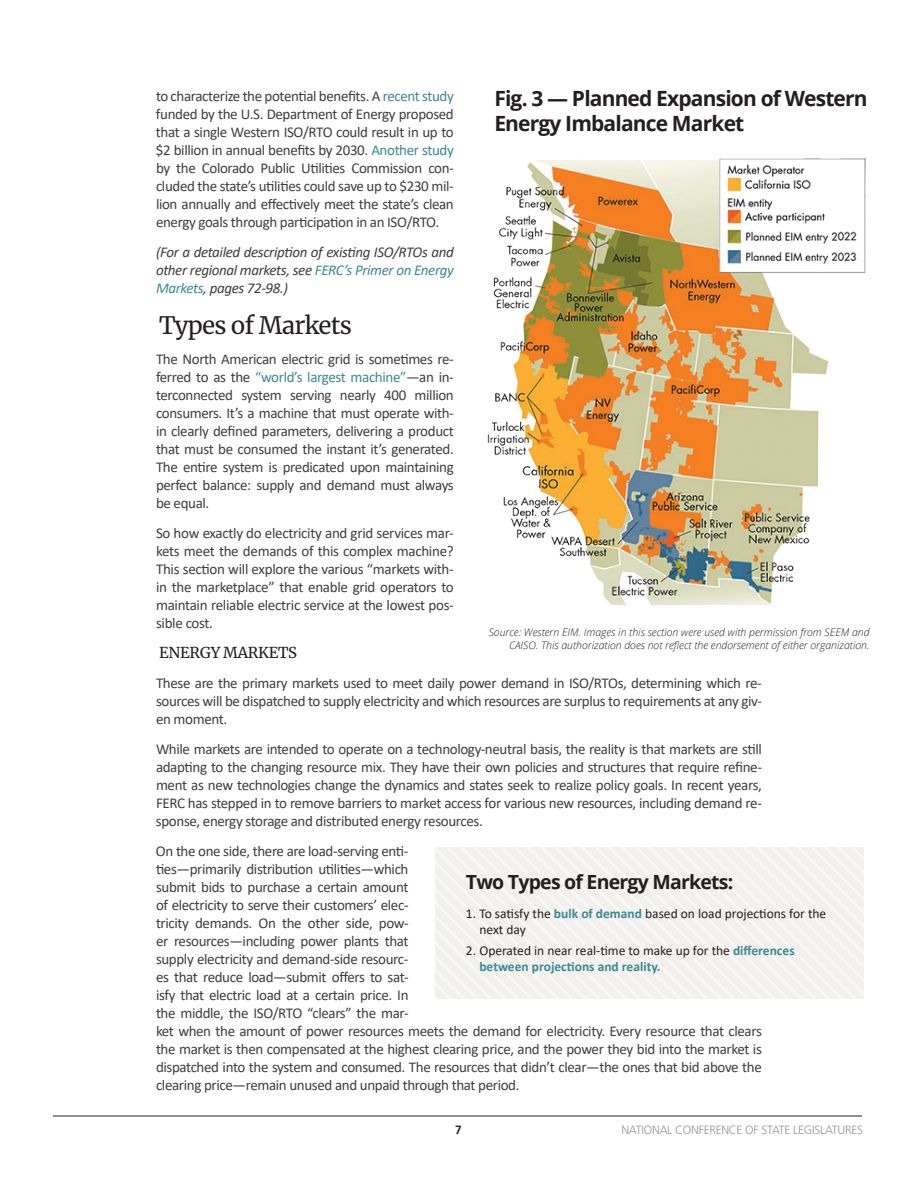
<style>
.page{position:relative;width:918px;height:1188px;background:#fff}
.page>*{position:absolute;margin:0;border:0;box-sizing:border-box;transform-origin:0 0}
.t1{font:24px "Merriweather";letter-spacing:-.03em;color:#231f20}
.t2{font:700 21px/25.2px "Open Sans";letter-spacing:-.04em;color:#231f20}
.t3{font:700 19.5px "Open Sans";letter-spacing:-.04em;color:#231f20}
.t4{font:15px/18px "Calibri";letter-spacing:-.025em;color:#3e3e3f;text-align:justify}
.t5{font:italic 15px/18px "Calibri";letter-spacing:-.025em;color:#3e3e3f;text-align:justify}
.t6{font:15px "Merriweather";letter-spacing:-.02em;color:#231f20}
.t7{font:13.5px "Calibri";color:#231f20}
.t8{font:700 13.5px "Calibri";color:#3c8894}
.t9{font:300 12px "Frutiger LT Std";letter-spacing:-.02em;color:#939598}
.t10{font:700 12px "Frutiger LT Std";color:#231f20}
.t11{font:italic 300 10.5px "Open Sans";color:#231f20}
.s1{color:#3c8894}
.s2{font-weight:700;color:#3c8894}
</style>
<div class="page">
<hr style="left:53px;top:1116px;width:809px;height:1px;background:#231f20">
<svg style="left:436px;top:847px;width:428px;height:151px"></svg>
<img style="left:487px;top:161px;width:342px;height:443px">
<img style="left:713px;top:158px;width:152px;height:118px">
<h3 class="t2" style="left:494px;top:85px;width:375px">Fig. 3 — Planned Expansion of Western<br>Energy Imbalance Market</h3>
<p class="t4" style="left:156px;top:87px;width:299px">to characterize the potential benefits. A <span class="s1">recent study </span>funded by the U.S. Department of Energy proposed that a single Western ISO/RTO could result in up to $2 billion in annual benefits by 2030. <span class="s1">Another study </span>by the Colorado Public Utilities Commission con&shy;cluded the state’s utilities could save up to $230 mil&shy;lion annually and effectively meet the state’s clean energy goals through participation in an ISO/RTO.</p>
<p class="t5" style="left:156px;top:243px;width:299px">(For a detailed description of existing ISO/RTOs and other regional markets, see <span class="s1">FERC’s Primer on Energy Markets</span>, pages 72-98.)</p>
<h2 class="t1" style="left:159px;top:309px;width:194px">Types of Markets</h2>
<p class="t4" style="left:156px;top:350px;width:299px">The North American electric grid is sometimes re&shy;ferred to as the <span class="s1">“world’s largest machine”</span>—an in&shy;terconnected system serving nearly 400 million consumers. It’s a machine that must operate with&shy;in clearly defined parameters, delivering a product that must be consumed the instant it’s generated.<br>The entire system is predicated upon maintaining perfect balance: supply and demand must always be equal.</p>
<p class="t4" style="left:156px;top:524px;width:299px">So how exactly do electricity and grid services mar-</p>
<p class="t4" style="left:156px;top:542px;width:299px">kets meet the demands of this complex machine?</p>
<p class="t4" style="left:156px;top:560px;width:299px">This section will explore the various “markets with&shy;in the marketplace” that enable grid operators to maintain reliable electric service at the lowest pos&shy;sible cost.</p>
<p class="t6" style="left:159px;top:642px;width:140px">ENERGY MARKETS</p>
<p class="t11" style="left:489px;top:625px;width:382px">Source: Western EIM. Images in this section were used with permission from SEEM and</p>
<p class="t11" style="left:509px;top:638px;width:362px">CAISO. This authorization does not reflect the endorsement of either organization.</p>
<p class="t4" style="left:156px;top:674px;width:607px">These are the primary markets used to meet daily power demand in ISO/RTOs, determining which re&shy;sources will be dispatched to supply electricity and which resources are surplus to requirements at any giv-</p>
<p class="t4" style="left:156px;top:710px;width:73px">en moment.</p>
<p class="t4" style="left:156px;top:740px;width:608px">While markets are intended to operate on a technology-neutral basis, the reality is that markets are still adapting to the changing resource mix. They have their own policies and structures that require refine&shy;ment as new technologies change the dynamics and states seek to realize policy goals. In recent years, FERC has stepped in to remove barriers to market access for various new resources, including demand re&shy;sponse, energy storage and distributed energy resources.</p>
<p class="t4" style="left:156px;top:842px;width:254px">On the one side, there are load-serving enti&shy;ties—primarily distribution utilities—which submit bids to purchase a certain amount</p>
<p class="t3" style="left:466px;top:868px;width:269px">Two Types of Energy Markets:</p>
<p class="t4" style="left:156px;top:896px;width:254px">of electricity to serve their customers’ elec-</p>
<p class="t7" style="left:466px;top:904px;width:362px">1. To satisfy the <span class="s2">bulk of demand</span> based on load projections for the</p>
<p class="t4" style="left:156px;top:914px;width:254px">tricity demands. On the other side, pow-</p>
<p class="t7" style="left:479px;top:920px;width:48px">next day</p>
<p class="t4" style="left:156px;top:932px;width:254px">er resources—including power plants that</p>
<p class="t7" style="left:466px;top:941px;width:330px">2. Operated in near real-time to make up for the <span class="s2">differences</span></p>
<p class="t4" style="left:156px;top:950px;width:254px">supply electricity and demand-side resourc-</p>
<h5 class="t8" style="left:479px;top:957px;width:183px">between projections and reality.</h5>
<p class="t4" style="left:156px;top:968px;width:607px;text-align:left">es that reduce load—submit offers to sat-<br>isfy that electric load at a certain price. In<br>the middle, the ISO/RTO “clears” the mar-<br>ket when the amount of power resources meets the demand for electricity. Every resource that clears the market is then compensated at the highest clearing price, and the power they bid into the market is dispatched into the system and consumed. The resources that didn’t clear—the ones that bid above the clearing price—remain unused and unpaid through that period.</p>
<p class="t10" style="left:455px;top:1123px;width:8px">7</p>
<p class="t9" style="left:621px;top:1123px;width:243px">NATIONAL CONFERENCE OF STATE LEGISLATURES</p>
</div>
